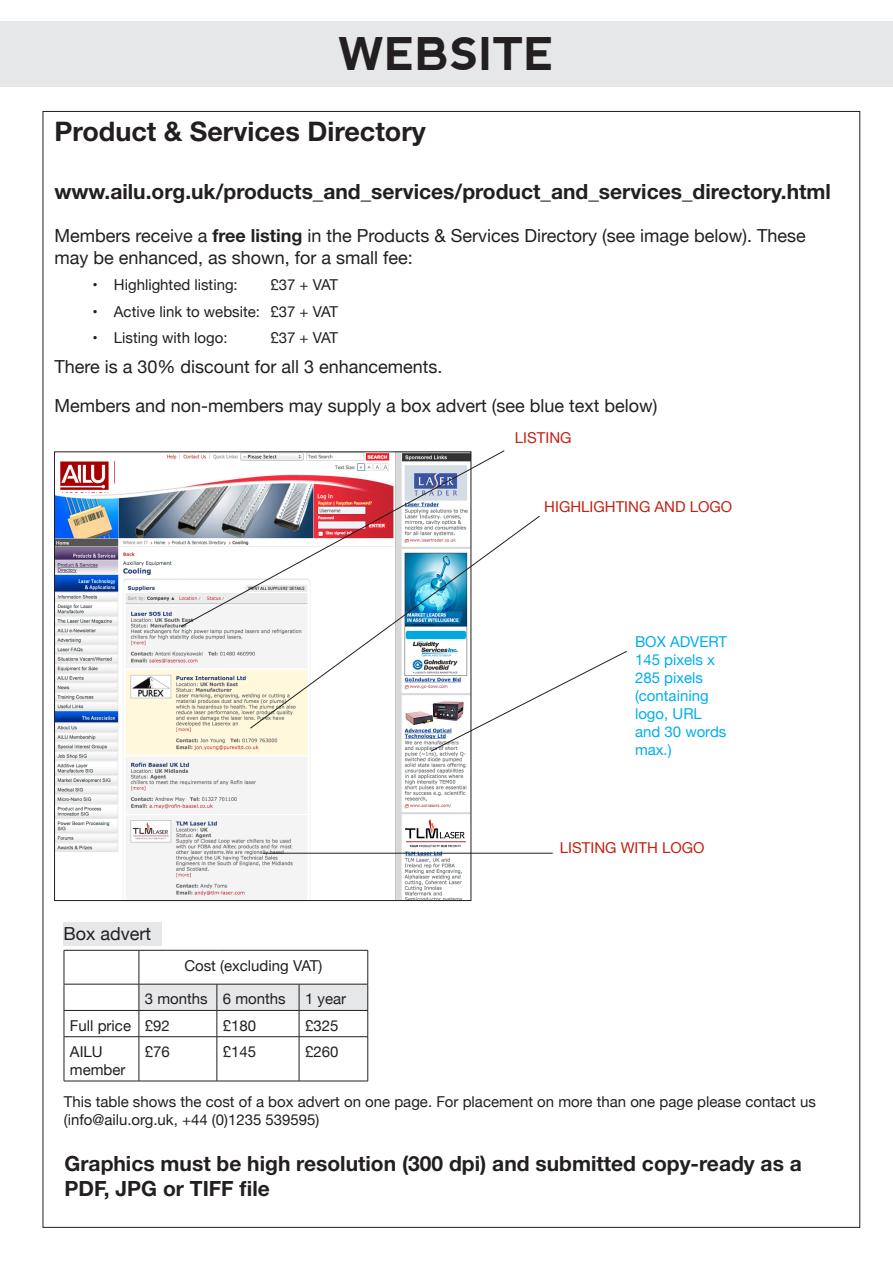
<style>
.page{position:relative;width:893px;height:1263px;background:#fff}
.page>*{position:absolute;margin:0;border:0;box-sizing:border-box;transform-origin:0 0}
.t1{font:700 45px "nevis";color:#231f20}
.t2{font:700 27px "Helvetica Neue";color:#231f20}
.t3{font:700 21px/25.2px "Helvetica Neue";color:#231f20}
.t4{font:18px/21.6px "Helvetica Neue";color:#231f20}
.t5{font:15px/18px "Helvetica Neue";color:#231f20}
.t6{font:15px/18px "Helvetica Neue";color:#00aeef}
.t7{font:15px "Helvetica Neue";color:#c12112}
.s1{font-weight:700}
</style>
<div class="page">
<div style="left:0;top:21px;width:893px;height:66px;background:#e6e7e9"></div>
<img style="left:56px;top:454px;width:413px;height:445px">
<img style="left:56px;top:456px;width:58px;height:36px">
<svg style="left:180px;top:450px;width:325px;height:178px"></svg>
<svg style="left:430px;top:651px;width:197px;height:101px"></svg>
<svg style="left:249px;top:515px;width:292px;height:214px"></svg>
<hr style="left:263px;top:853px;width:290px;height:1px;background:#231f20">
<hr style="left:64px;top:950px;width:75px;height:1px;background:#231f20">
<hr style="left:64px;top:950px;width:1px;height:34px;background:#231f20">
<hr style="left:367px;top:950px;width:1px;height:34px;background:#231f20">
<hr style="left:64px;top:984px;width:75px;height:1px;background:#231f20">
<hr style="left:64px;top:1010px;width:75px;height:1px;background:#231f20">
<svg style="left:64px;top:984px;width:1px;height:52px"></svg>
<hr style="left:64px;top:1036px;width:75px;height:1px;background:#231f20">
<hr style="left:64px;top:1037px;width:1px;height:44px;background:#231f20">
<hr style="left:139px;top:1036px;width:78px;height:1px;background:#231f20">
<hr style="left:217px;top:1036px;width:82px;height:1px;background:#231f20">
<hr style="left:217px;top:1037px;width:1px;height:44px;background:#231f20">
<hr style="left:299px;top:1036px;width:69px;height:1px;background:#231f20">
<hr style="left:299px;top:1037px;width:1px;height:44px;background:#231f20">
<hr style="left:367px;top:1037px;width:1px;height:44px;background:#231f20">
<hr style="left:64px;top:1081px;width:75px;height:1px;background:#231f20">
<hr style="left:139px;top:1081px;width:78px;height:1px;background:#231f20">
<hr style="left:217px;top:1081px;width:82px;height:1px;background:#231f20">
<hr style="left:299px;top:1081px;width:69px;height:1px;background:#231f20">
<hr style="left:139px;top:950px;width:78px;height:1px;background:#231f20">
<hr style="left:139px;top:950px;width:1px;height:34px;background:#231f20">
<hr style="left:217px;top:950px;width:82px;height:1px;background:#231f20">
<hr style="left:299px;top:950px;width:69px;height:1px;background:#231f20">
<svg style="left:139px;top:984px;width:229px;height:52px"></svg>
<hr style="left:139px;top:1037px;width:1px;height:44px;background:#231f20">
<div style="left:63px;top:922px;width:99px;height:24px;background:#e6e7e9"></div>
<p class="t1" style="left:338px;top:29px;width:218px">WEBSITE</p>
<p class="t2" style="left:54px;top:115px;width:373px">Product &amp; Services Directory</p>
<p class="t3" style="left:54px;top:178px;width:778px">www.ailu.org.uk/products_and_services/product_and_services_directory.html</p>
<p class="t4" style="left:54px;top:226px;width:753px">Members receive a <span class="s1">free listing</span> in the Products &amp; Services Directory (see image below). These may be enhanced, as shown, for a small fee:</p>
<p class="t5" style="left:93px;top:277px;width:147px">• Highlighted listing:</p>
<p class="t5" style="left:270px;top:277px;width:69px">£37 + VAT</p>
<p class="t5" style="left:93px;top:303px;width:247px">• Active link to website: £37 + VAT</p>
<p class="t5" style="left:93px;top:330px;width:136px">• Listing with logo:</p>
<p class="t5" style="left:270px;top:330px;width:69px">£37 + VAT</p>
<p class="t4" style="left:54px;top:357px;width:390px">There is a 30% discount for all 3 enhancements.</p>
<p class="t4" style="left:54px;top:396px;width:605px">Members and non-members may supply a box advert (see blue text below)</p>
<p class="t7" style="left:515px;top:426px;width:58px">LISTING</p>
<p class="t7" style="left:544px;top:496px;width:190px">HIGHLIGHTING AND LOGO</p>
<p class="t6" style="left:635px;top:633px;width:94px">BOX ADVERT</p>
<p class="t6" style="left:635px;top:651px;width:82px">145 pixels x<br>285 pixels</p>
<p class="t6" style="left:635px;top:687px;width:93px">(containing logo, URL and 30 words max.)</p>
<p class="t4" style="left:63px;top:923px;width:89px">Box advert</p>
<p class="t5" style="left:184px;top:957px;width:139px">Cost (excluding VAT)</p>
<p class="t5" style="left:145px;top:991px;width:64px">3 months</p>
<p class="t5" style="left:223px;top:991px;width:64px">6 months</p>
<p class="t5" style="left:305px;top:991px;width:43px">1 year</p>
<p class="t5" style="left:70px;top:1017px;width:63px">Full price</p>
<p class="t5" style="left:145px;top:1017px;width:27px">£92</p>
<p class="t5" style="left:223px;top:1017px;width:35px">£180</p>
<p class="t5" style="left:305px;top:1017px;width:35px">£325</p>
<p class="t5" style="left:70px;top:1043px;width:57px">AILU member</p>
<p class="t5" style="left:145px;top:1043px;width:27px">£76</p>
<p class="t5" style="left:223px;top:1043px;width:35px">£145</p>
<p class="t5" style="left:305px;top:1043px;width:35px">£260</p>
<p class="t7" style="left:560px;top:837px;width:146px">LISTING WITH LOGO</p>
<p class="t5" style="left:64px;top:1094px;width:754px">This table shows the cost of a box advert on one page. For placement on more than one page please contact us (info@ailu.org.uk, +44 (0)1235 539595)</p>
<p class="t3" style="left:65px;top:1150px;width:739px">Graphics must be high resolution (300 dpi) and submitted copy-ready as a<br>PDF, JPG or TIFF file</p>
</div>
